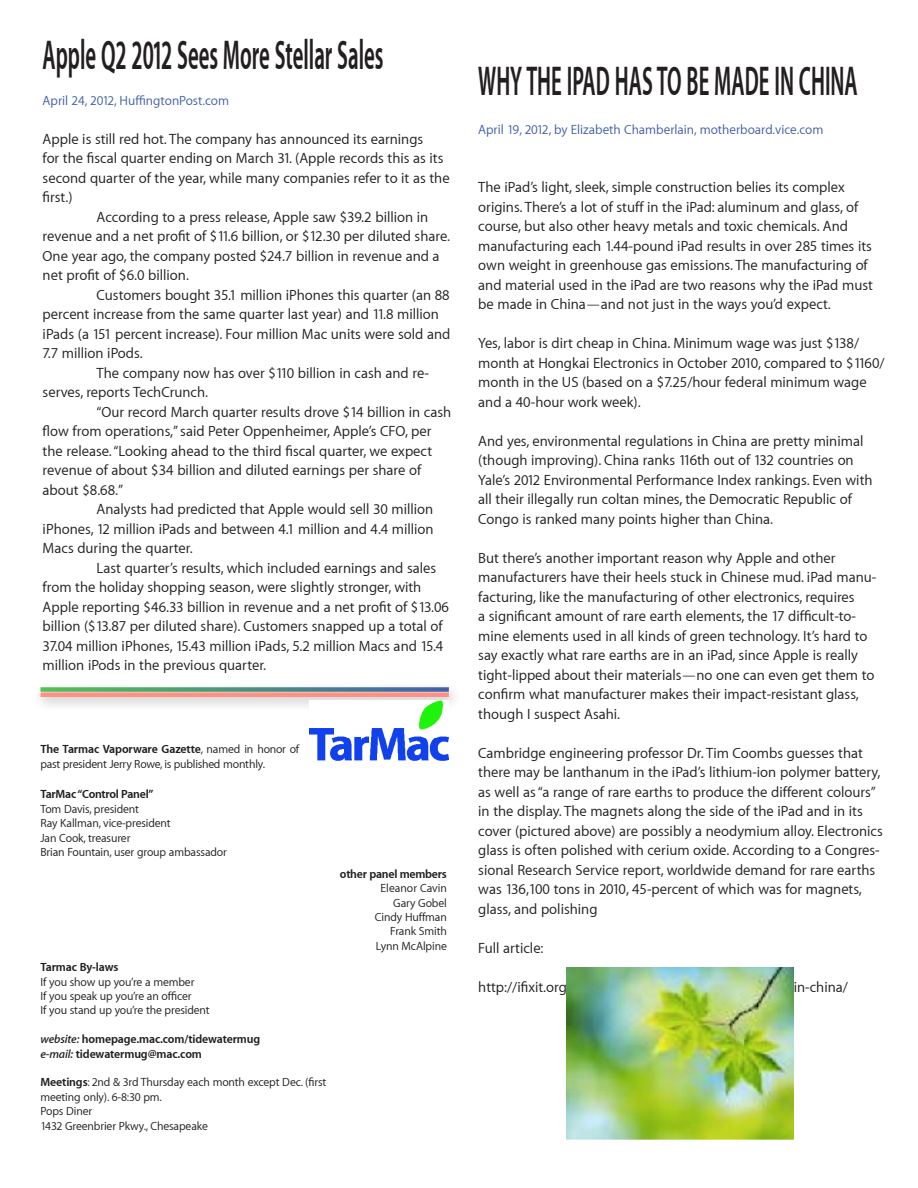
<style>
.page{position:relative;width:918px;height:1188px;background:#fff}
.page>*{position:absolute;margin:0;border:0;box-sizing:border-box;transform-origin:0 0}
.t1{font:700 42px "Myriad Apple";color:#231f20;scale:.5 1}
.t2{font:15px/19.5px "Myriad Apple Text";color:#231f20}
.t3{font:13.5px "Myriad Apple Text";color:#4461a8}
.t4{font:12px/14.4px "Myriad Apple Text";letter-spacing:-.01em;color:#231f20}
.t5{font:700 12px "Myriad Apple";letter-spacing:-.015em;color:#231f20}
.s1{font-family:"Myriad Apple";font-weight:700}
.s2{font-weight:600;font-style:italic}
</style>
<div class="page">
<svg style="left:39px;top:687px;width:415px;height:19px"></svg>
<hr style="left:43px;top:693px;width:404px;height:4px;background:#ff9182">
<svg style="left:43px;top:687px;width:404px;height:5px;background:#5d998a"></svg>
<img style="left:310px;top:701px;width:139px;height:60px">
<img style="left:567px;top:967px;width:227px;height:173px">
<p class="t1" style="left:43px;top:29px;width:683px">Apple Q2 2012 Sees More Stellar Sales</p>
<p class="t3" style="left:43px;top:92px;width:188px">April 24, 2012, HuffingtonPost.com</p>
<p class="t2" style="left:43px;top:129px;width:409px">Apple is still red hot. The company has announced its earnings<br>for the fiscal quarter ending on March 31. (Apple records this as its second quarter of the year, while many companies refer to it as the first.)</p>
<p class="t2" style="left:43px;top:207px;width:409px;text-indent:54px">According to a press release, Apple saw $39.2 billion in revenue and a net profit of $11.6 billion, or $12.30 per diluted share.<br>One year ago, the company posted $24.7 billion in revenue and a net profit of $6.0 billion.</p>
<p class="t2" style="left:43px;top:285px;width:409px;text-indent:54px">Customers bought 35.1 million iPhones this quarter (an 88 percent increase from the same quarter last year) and 11.8 million iPads (a 151 percent increase). Four million Mac units were sold and 7.7 million iPods.</p>
<p class="t2" style="left:43px;top:363px;width:388px;text-indent:54px">The company now has over $110 billion in cash and re&shy;serves, reports TechCrunch.</p>
<p class="t2" style="left:43px;top:402px;width:410px;text-indent:54px">“Our record March quarter results drove $14 billion in cash flow from operations,” said Peter Oppenheimer, Apple’s CFO, per the release. “Looking ahead to the third fiscal quarter, we expect revenue of about $34 billion and diluted earnings per share of about $8.68.”</p>
<p class="t2" style="left:43px;top:499px;width:392px;text-align:justify;text-indent:54px">Analysts had predicted that Apple would sell 30 million iPhones, 12 million iPads and between 4.1 million and 4.4 million Macs during the quarter.</p>
<p class="t2" style="left:43px;top:558px;width:408px;text-indent:54px">Last quarter’s results, which included earnings and sales from the holiday shopping season, were slightly stronger, with Apple reporting $46.33 billion in revenue and a net profit of $13.06 billion ($13.87 per diluted share). Customers snapped up a total of 37.04 million iPhones, 15.43 million iPads, 5.2 million Macs and 15.4 million iPods in the previous quarter.</p>
<p class="t4" style="left:40px;top:742px;width:260px"><span class="s1">The Tarmac Vaporware Gazette</span>, named in honor of past president Jerry Rowe, is published monthly.</p>
<p class="t5" style="left:40px;top:787px;width:115px">TarMac “Control Panel”</p>
<p class="t4" style="left:40px;top:801px;width:100px">Tom Davis, president</p>
<p class="t4" style="left:40px;top:816px;width:132px">Ray Kallman, vice-president</p>
<p class="t4" style="left:40px;top:830px;width:91px">Jan Cook, treasurer</p>
<p class="t4" style="left:40px;top:845px;width:188px">Brian Fountain, user group ambassador</p>
<p class="t5" style="left:40px;top:960px;width:79px">Tarmac By-laws</p>
<p class="t4" style="left:40px;top:974px;width:155px">If you show up you’re a member</p>
<p class="t4" style="left:40px;top:989px;width:153px">If you speak up you’re an officer</p>
<p class="t4" style="left:40px;top:1003px;width:171px">If you stand up you’re the president</p>
<p class="t5" style="left:40px;top:1032px;width:221px"><span class="s2">website:</span> homepage.mac.com/tidewatermug</p>
<p class="t5" style="left:40px;top:1046px;width:163px"><span class="s2">e-mail:</span> tidewatermug@mac.com</p>
<p class="t4" style="left:40px;top:1075px;width:287px"><span class="s1">Meetings</span>: 2nd &amp; 3rd Thursday each month except Dec. (first meeting only). 6-8:30 pm.</p>
<p class="t4" style="left:40px;top:1104px;width:53px">Pops Diner</p>
<p class="t4" style="left:40px;top:1118px;width:169px">1432 Greenbrier Pkwy., Chesapeake</p>
<p class="t5" style="left:340px;top:866px;width:108px">other panel members</p>
<p class="t4" style="left:381px;top:881px;width:68px">Eleanor Cavin</p>
<p class="t4" style="left:393px;top:895px;width:55px">Gary Gobel</p>
<p class="t4" style="left:375px;top:910px;width:73px">Cindy Huffman</p>
<p class="t4" style="left:390px;top:924px;width:58px">Frank Smith</p>
<p class="t4" style="left:376px;top:938px;width:73px">Lynn McAlpine</p>
<p class="t1" style="left:478px;top:55px;width:761px">WHY THE IPAD HAS TO BE MADE IN CHINA</p>
<p class="t3" style="left:478px;top:121px;width:347px">April 19, 2012, by Elizabeth Chamberlain, motherboard.vice.com</p>
<p class="t2" style="left:478px;top:177px;width:396px">The iPad’s light, sleek, simple construction belies its complex origins. There’s a lot of stuff in the iPad: aluminum and glass, of course, but also other heavy metals and toxic chemicals. And manufacturing each 1.44-pound iPad results in over 285 times its own weight in greenhouse gas emissions. The manufacturing of and material used in the iPad are two reasons why the iPad must be made in China—and not just in the ways you’d expect.</p>
<p class="t2" style="left:478px;top:333px;width:408px">Yes, labor is dirt cheap in China. Minimum wage was just $138/ month at Hongkai Electronics in October 2010, compared to $1160/ month in the US (based on a $7.25/hour federal minimum wage and a 40-hour work week).</p>
<p class="t2" style="left:478px;top:431px;width:396px">And yes, environmental regulations in China are pretty minimal (though improving). China ranks 116th out of 132 countries on Yale’s 2012 Environmental Performance Index rankings. Even with all their illegally run coltan mines, the Democratic Republic of Congo is ranked many points higher than China.</p>
<p class="t2" style="left:478px;top:548px;width:400px">But there’s another important reason why Apple and other manufacturers have their heels stuck in Chinese mud. iPad manu&shy;facturing, like the manufacturing of other electronics, requires<br>a significant amount of rare earth elements, the 17 difficult-to&shy;mine elements used in all kinds of green technology. It’s hard to say exactly what rare earths are in an iPad, since Apple is really tight-lipped about their materials—no one can even get them to confirm what manufacturer makes their impact-resistant glass, though I suspect Asahi.</p>
<p class="t2" style="left:478px;top:743px;width:406px">Cambridge engineering professor Dr. Tim Coombs guesses that there may be lanthanum in the iPad’s lithium-ion polymer battery, as well as “a range of rare earths to produce the different colours” in the display. The magnets along the side of the iPad and in its cover (pictured above) are possibly a neodymium alloy. Electronics glass is often polished with cerium oxide. According to a Congres&shy;sional Research Service report, worldwide demand for rare earths was 136,100 tons in 2010, 45-percent of which was for magnets, glass, and polishing</p>
<p class="t2" style="left:478px;top:938px;width:67px">Full article:</p>
</div>
